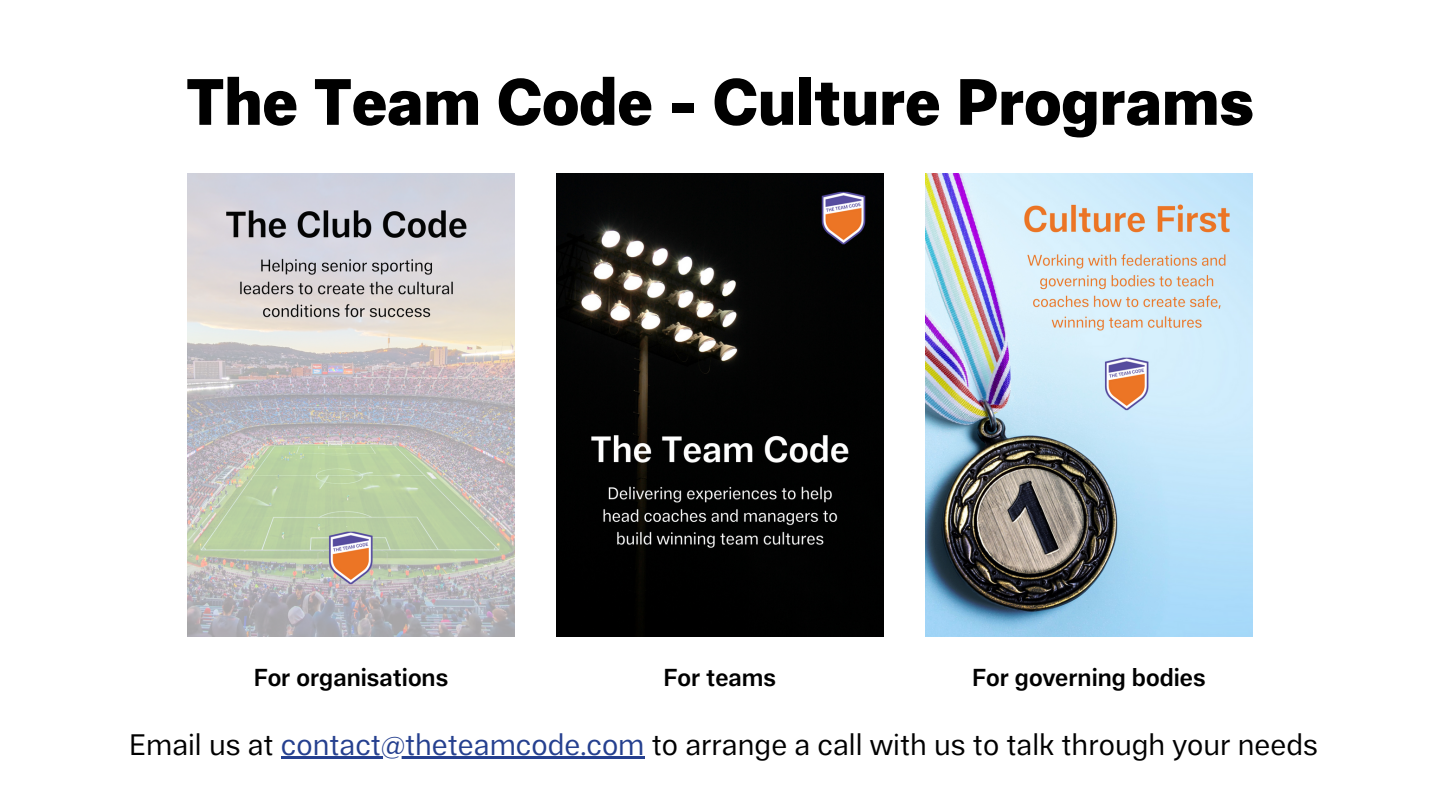
<style>
.page{position:relative;width:1440px;height:810px;background:#fff}
.page>*{position:absolute;margin:0;border:0;box-sizing:border-box;transform-origin:0 0}
.t1{font:900 64px "Cabrion";color:#000}
.t2{font:29px "Cabrion";color:#000}
.t3{font:600 24px "Cabrion";color:#000}
.s1{color:#25408f}
</style>
<div class="page">
<img style="left:556px;top:173px;width:328px;height:464px">
<img style="left:187px;top:173px;width:328px;height:464px">
<img style="left:925px;top:173px;width:328px;height:464px">
<hr style="left:281px;top:756px;width:364px;height:2px;background:#25408f">
<p class="t1" style="left:186px;top:74px;width:1069px">The Team Code - Culture Programs</p>
<p class="t3" style="left:254px;top:667px;width:196px">For organisations</p>
<p class="t3" style="left:664px;top:667px;width:114px">For teams</p>
<p class="t3" style="left:972px;top:667px;width:235px">For governing bodies</p>
<p class="t2" style="left:129px;top:731px;width:1190px">Email us at <span class="s1">contact@theteamcode.com</span> to arrange a call with us to talk through your needs</p>
</div>
